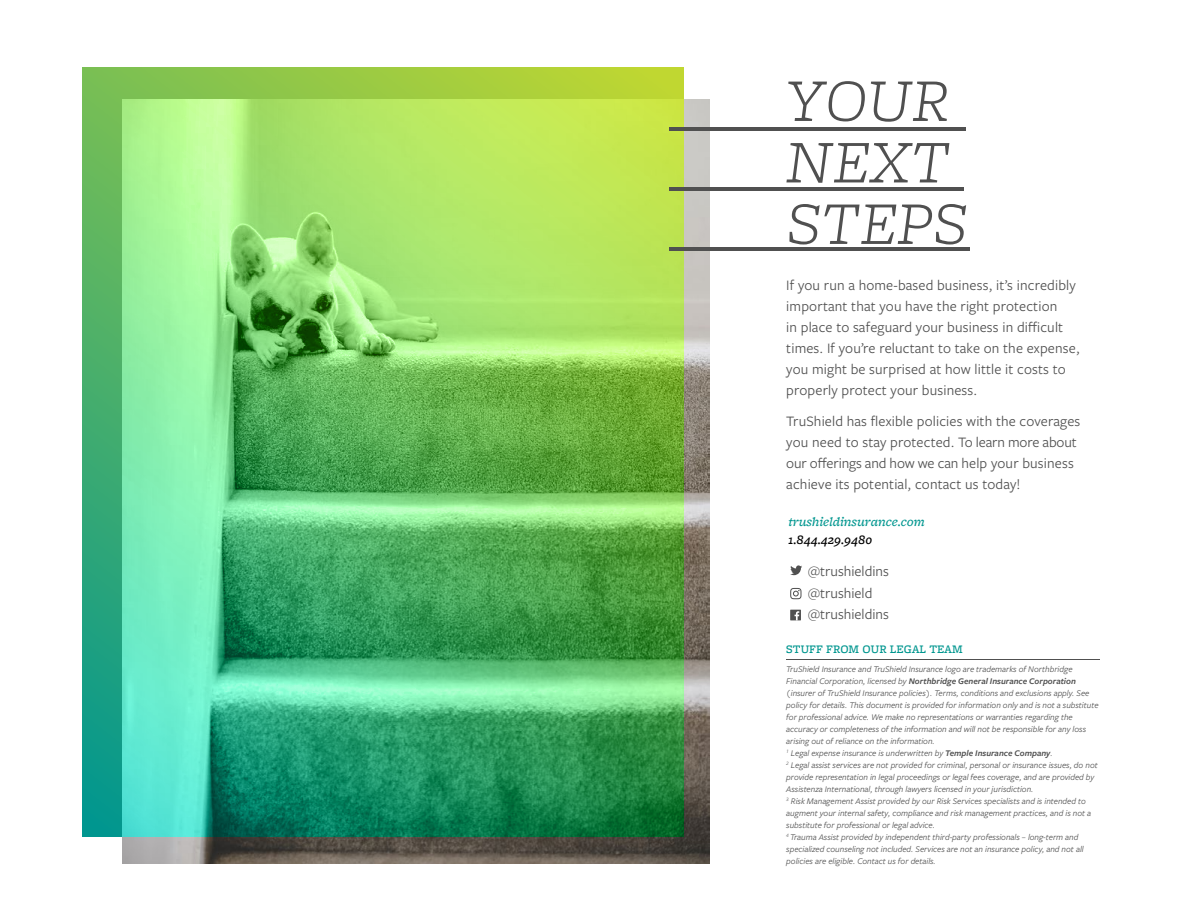
<style>
.page{position:relative;width:1188px;height:918px;background:#fff}
.page>*{position:absolute;margin:0;border:0;box-sizing:border-box;transform-origin:0 0}
.t1{font:italic 300 63px/61.5px "Freight Micro Pro";letter-spacing:.01em;color:#505050}
.t2{font:15px/21px "Freight Sans Pro";letter-spacing:.01em;color:#505050}
.t3{font:italic 500 13.5px "Freight Micro Pro";color:#00968f}
.t4{font:italic 500 13.5px "Freight Micro Pro";color:#000}
.t5{font:500 12px "Freight Micro Pro";color:#00968f}
.t6{font:italic 9px/12px "Freight Sans Pro";color:#505050}
.s1{font-weight:600}
</style>
<div class="page">
<img style="left:123px;top:99px;width:587px;height:765px">
<img style="left:83px;top:68px;width:601px;height:769px">
<hr style="left:670px;top:128px;width:296px;height:3px;background:#505050">
<hr style="left:670px;top:248px;width:300px;height:3px;background:#505050">
<hr style="left:670px;top:188px;width:294px;height:3px;background:#505050">
<hr style="left:786px;top:659px;width:313px;height:1px;background:#505050">
<svg style="left:790px;top:588px;width:12px;height:11px"></svg>
<svg style="left:790px;top:565px;width:12px;height:10px"></svg>
<svg style="left:790px;top:610px;width:11px;height:10px"></svg>
<svg style="left:795px;top:611px;width:4px;height:9px"></svg>
<h1 class="t1" style="left:786px;top:67px;width:183px">YOUR<br>NEXT<br>STEPS</h1>
<p class="t2" style="left:786px;top:274px;width:295px">If you run a home-based business, it’s incredibly important that you have the right protection<br>in place to safeguard your business in difficult times. If you’re reluctant to take on the expense, you might be surprised at how little it costs to properly protect your business.</p>
<h2 class="t2" style="left:786px;top:410px;width:296px">TruShield has flexible policies with the coverages you need to stay protected. To learn more about our offerings and how we can help your business achieve its potential, contact us today!</h2>
<h3 class="t3" style="left:788px;top:512px;width:138px">trushieldinsurance.com</h3>
<h3 class="t4" style="left:788px;top:530px;width:85px">1.844.429.9480</h3>
<h2 class="t2" style="left:808px;top:560px;width:83px">@trushieldins</h2>
<h2 class="t2" style="left:808px;top:603px;width:83px">@trushieldins</h2>
<h2 class="t2" style="left:808px;top:582px;width:66px">@trushield</h2>
<h3 class="t5" style="left:786px;top:641px;width:178px">STUFF FROM OUR LEGAL TEAM</h3>
<p class="t6" style="left:786px;top:663px;width:314px">TruShield Insurance and TruShield Insurance logo are trademarks of Northbridge Financial Corporation, licensed by <span class="s1">Northbridge General Insurance Corporation </span>(insurer of TruShield Insurance policies). Terms, conditions and exclusions apply. See policy for details. This document is provided for information only and is not a substitute for professional advice. We make no representations or warranties regarding the accuracy or completeness of the information and will not be responsible for any loss arising out of reliance on the information.<br><sup>1</sup> Legal expense insurance is underwritten by <span class="s1">Temple Insurance Company</span>.<br><sup>2</sup> Legal assist services are not provided for criminal, personal or insurance issues, do not provide representation in legal proceedings or legal fees coverage, and are provided by Assistenza International, through lawyers licensed in your jurisdiction.<br><sup>3</sup> Risk Management Assist provided by our Risk Services specialists and is intended to augment your internal safety, compliance and risk management practices, and is not a substitute for professional or legal advice.<br><sup>4</sup> Trauma Assist provided by independent third-party professionals – long-term and specialized counseling not included. Services are not an insurance policy, and not all policies are eligible. Contact us for details.</p>
</div>
